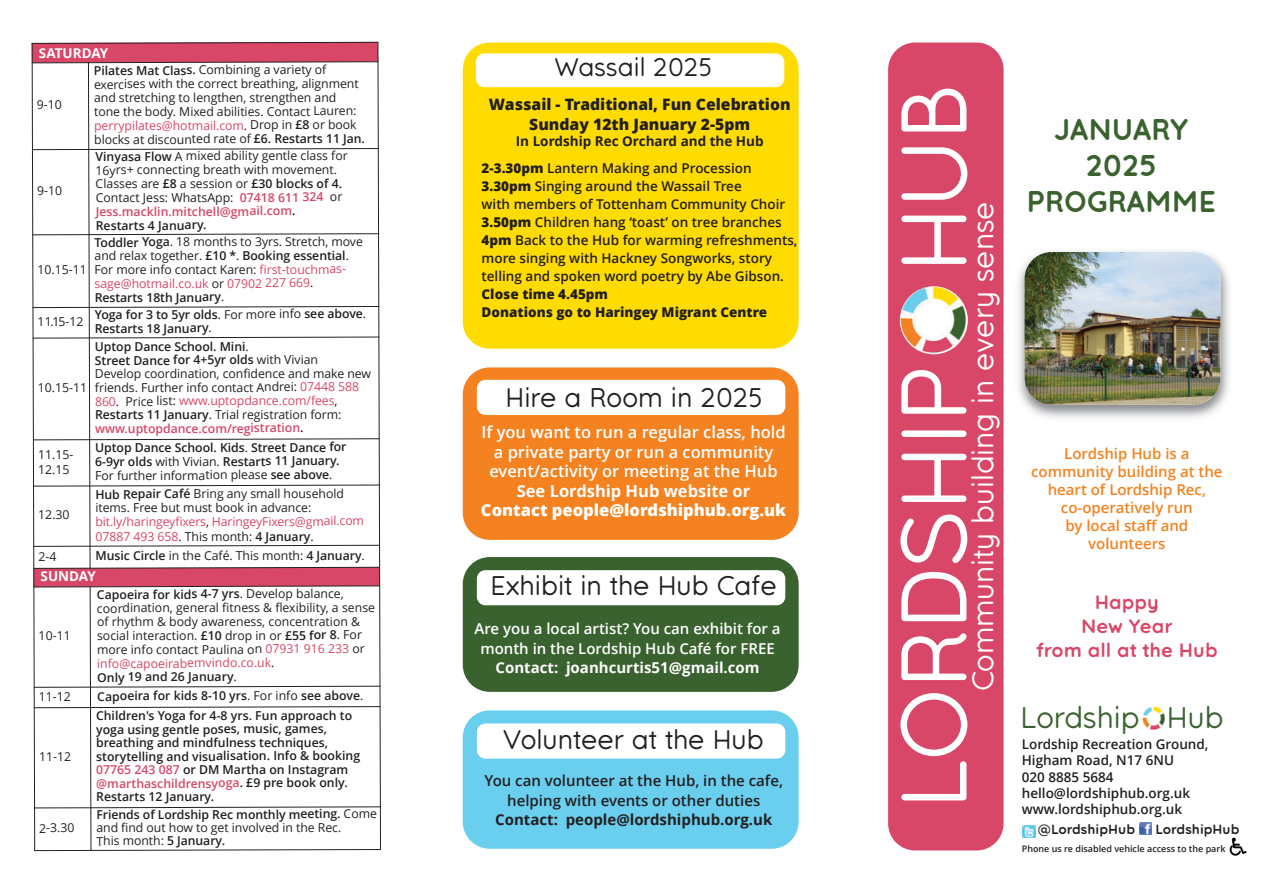
<style>
.page{position:relative;width:1263px;height:893px;background:#fff}
.page>*{position:absolute;margin:0;border:0;box-sizing:border-box;transform-origin:0 0}
.t1{font:93px "Quicksand Pro";color:#fff}
.t2{font:30px "Quicksand Pro";color:#fff}
.t3{font:700 30px/36px "Quicksand Pro";color:#39622f;text-align:center}
.t4{font:30px "Quicksand Pro";color:#39622f}
.t5{font:27px "Quicksand Pro";color:#231f20}
.t6{font:25.5px "Quicksand Pro";color:#231f20}
.t7{font:700 19.5px/24px "Quicksand Pro";color:#d84767;text-align:center}
.t8{font:600 16.5px/19.5px "Open Sans";color:#fff;text-align:center}
.t9{font:800 16.5px "Open Sans";color:#fff}
.t10{font:700 16.5px "Open Sans";color:#fff}
.t11{font:800 15.75px/19.5px "Open Sans";color:#231f20;text-align:center}
.t12{font:600 15px/18.1px "Open Sans";color:#f58220;text-align:center}
.t13{font:600 15px/19.5px "Open Sans";color:#fff;text-align:center}
.t14{font:600 15px/19.5px "Open Sans";color:#231f20;text-align:center}
.t15{font:700 15px "Open Sans";color:#231f20}
.t16{font:700 15px "Open Sans";color:#fff}
.t17{font:600 13.5px/18px "Open Sans";color:#231f20}
.t18{font:700 13.5px/26.5px "Open Sans";color:#231f20}
.t19{font:800 13.5px/18px "Open Sans";color:#231f20}
.t20{font:700 13.5px "Quicksand Pro";color:#231f20}
.t21{font:700 13.5px "Open Sans";letter-spacing:-.005em;color:#fff}
.t22{font:12.3px/13.8px "Open Sans";letter-spacing:-.01em;color:#231f20}
.t23{font:600 12.3px/13.5px "Open Sans";letter-spacing:-.005em;color:#231f20}
.t24{font:600 9px "Open Sans";color:#231f20}
.s1{font-weight:600}
.s2{color:#d84767}
.s3{font-weight:600;color:#d84767}
.s4{font-weight:400}
.s5{font-weight:800}
</style>
<div class="page">
<div style="left:888px;top:43px;width:115px;height:807px;background:#d84767;border-radius:27px"></div>
<img style="left:1018px;top:251px;width:211px;height:167px">
<img style="left:1024px;top:253px;width:196px;height:152px;border-radius:27px">
<svg style="left:1023px;top:825px;width:12px;height:13px"></svg>
<svg style="left:1139px;top:822px;width:13px;height:12px"></svg>
<img style="left:1142px;top:706px;width:23px;height:23px">
<img style="left:900px;top:286px;width:68px;height:68px;border-radius:50%">
<img style="left:1229px;top:838px;width:18px;height:18px">
<svg style="left:31px;top:41px;width:350px;height:811px"></svg>
<div style="left:463px;top:710px;width:336px;height:139px;background:#6aceee;border-radius:27px"></div>
<div style="left:477px;top:723px;width:308px;height:36px;background:#fff;border-radius:9px"></div>
<div style="left:463px;top:367px;width:336px;height:173px;background:#f58220;border-radius:27px"></div>
<div style="left:477px;top:380px;width:308px;height:35px;background:#fff;border-radius:9px"></div>
<div style="left:463px;top:557px;width:336px;height:135px;background:#39622f;border-radius:27px"></div>
<div style="left:477px;top:570px;width:308px;height:35px;background:#fff;border-radius:9px"></div>
<div style="left:463px;top:43px;width:336px;height:306px;background:#ffdc01;border-radius:27px"></div>
<div style="left:476px;top:53px;width:308px;height:34px;background:#fff;border-radius:9px"></div>
<p class="t21" style="left:39px;top:47px;width:71px">SATURDAY</p>
<p class="t22" style="left:37px;top:99px;width:27px">9-10</p>
<p class="t22" style="left:37px;top:185px;width:27px">9-10</p>
<p class="t22" style="left:37px;top:264px;width:51px">10.15-11</p>
<p class="t22" style="left:94px;top:64px;width:272px"><span class="s1">Pilates Mat Class.</span> Combining a variety of exercises with the correct breathing, alignment and stretching to lengthen, strengthen and tone the body. Mixed abilities. Contact Lauren: <span class="s2">perrypilates@hotmail.com</span>. Drop in <span class="s1">£8</span> or book blocks at discounted rate of <span class="s1">£6. Restarts 11 Jan.</span></p>
<p class="t22" style="left:96px;top:150px;width:254px"><span class="s1">Vinyasa Flow</span> A mixed ability gentle class for 16yrs+ connecting breath with movement.<br>Classes are <span class="s1">£8</span> a session or <span class="s1">£30 blocks of 4.<br></span>Contact Jess: WhatsApp: <span class="s3">07418 611 324</span> or <span class="s3">Jess.macklin.mitchell@gmail.com</span><span class="s1">.<br>Restarts 4 January.</span></p>
<p class="t22" style="left:95px;top:236px;width:270px"><span class="s1">Toddler Yoga</span>. 18 months to 3yrs. Stretch, move and relax together. <span class="s1">£10 *</span>. <span class="s1">Booking essential</span>.<br>For more info contact Karen: <span class="s2">first-touchmas&shy;sage@hotmail.co.uk</span> or <span class="s2">07902 227 669</span>.<br><span class="s1">Restarts 18th January</span>.</p>
<p class="t22" style="left:38px;top:316px;width:47px">11.15-12</p>
<p class="t23" style="left:95px;top:308px;width:273px;line-height:14px">Yoga for 3 to 5yr olds<span class="s4">. For more info</span> see above<span class="s4">.<br></span>Restarts 18 January<span class="s4">.</span></p>
<p class="t22" style="left:38px;top:382px;width:51px">10.15-11</p>
<p class="t22" style="left:95px;top:341px;width:278px"><span class="s1">Uptop Dance School. Mini</span>.<br><span class="s1">Street Dance for 4+5yr olds</span> with Vivian<br>Develop coordination, confidence and make new friends. Further info contact Andrei: <span class="s2">07448 588<br>860</span>. Price list: <span class="s2">www.uptopdance.com/fees</span>, <span class="s1">Restarts 11 January</span>. Trial registration form: <span class="s3">www.uptopdance.com/registration</span><span class="s1">.</span></p>
<p class="t22" style="left:38px;top:448px;width:37px;line-height:14.9px">11.15-<br>12.15</p>
<p class="t23" style="left:95px;top:442px;width:253px">Uptop Dance School. Kids<span class="s4">.</span> Street Dance for<br>6-9yr olds <span class="s4">with Vivian.</span> Restarts 11 January.<br><span class="s4">For further information please</span> see above<span class="s4">.</span></p>
<p class="t22" style="left:38px;top:509px;width:33px">12.30</p>
<p class="t22" style="left:95px;top:488px;width:270px"><span class="s1">Hub Repair Café</span> Bring any small household items. Free but must book in advance: <span class="s2">bit.ly/haringeyfixers</span>, <span class="s2">HaringeyFixers@gmail.com</span></p>
<p class="t22" style="left:95px;top:531px;width:220px"><span class="s2">07887 493 658</span>. This month: <span class="s1">4 January</span>.</p>
<p class="t22" style="left:38px;top:550px;width:20px">2-4</p>
<p class="t22" style="left:96px;top:550px;width:271px"><span class="s1">Music Circle</span> in the Café. This month: <span class="s1">4 January</span>.</p>
<p class="t21" style="left:41px;top:571px;width:57px">SUNDAY</p>
<p class="t22" style="left:39px;top:630px;width:34px">10-11</p>
<p class="t22" style="left:97px;top:588px;width:280px"><span class="s1">Capoeira for kids 4-7 yrs</span>. Develop balance, coordination, general fitness &amp; flexibility, a sense of rhythm &amp; body awareness, concentration &amp; social interaction. <span class="s1">£10</span> drop in or <span class="s1">£55 for 8</span>. For more info contact Paulina on <span class="s2">07931 916 233</span> or <span class="s2">info@capoeirabemvindo.co.uk</span>.<br><span class="s1">Only 19 and 26 January</span>.</p>
<p class="t22" style="left:39px;top:690px;width:34px">11-12</p>
<p class="t23" style="left:97px;top:690px;width:268px">Capoeira for kids 8-10 yrs<span class="s4">. For info</span> see above<span class="s4">.</span></p>
<p class="t22" style="left:39px;top:751px;width:34px">11-12</p>
<p class="t22" style="left:39px;top:822px;width:37px">2-3.30</p>
<p class="t23" style="left:96px;top:710px;width:266px">Children's Yoga for 4-8 yrs. Fun approach to yoga using gentle poses, music, games, breathing and mindfulness techniques, storytelling and visualisation. Info &amp; booking <span class="s2">07765 243 087</span> or DM Martha on Instagram <span class="s2">@marthaschildrensyoga</span>. £9 pre book only.<br>Restarts 12 January.</p>
<p class="t22" style="left:96px;top:809px;width:282px;line-height:13.4px"><span class="s1">Friends of Lordship Rec monthly meeting.</span> Come and find out how to get involved in the Rec.<br>This month: <span class="s1">5 January.</span></p>
<h3 class="t6" style="left:555px;top:58px;width:159px">Wassail 2025</h3>
<p class="t11" style="left:489px;top:96px;width:303px">Wassail - Traditional, Fun Celebration<br>Sunday 12th January 2-5pm</p>
<p class="t18" style="left:481px;top:130px;width:284px;text-indent:34px">In Lordship Rec Orchard and the Hub<br><span class="s5">2-3.30pm</span> <span class="s1">Lantern Making and Procession</span></p>
<p class="t17" style="left:481px;top:178px;width:317px"><span class="s5">3.30pm</span> Singing around the Wassail Tree<br>with members of Tottenham Community Choir <span class="s5">3.50pm</span> Children hang ‘toast’ on tree branches <span class="s5">4pm</span> Back to the Hub for warming refreshments, more singing with Hackney Songworks, story telling and spoken word poetry by Abe Gibson.</p>
<p class="t19" style="left:481px;top:286px;width:287px">Close time 4.45pm<br>Donations go to Haringey Migrant Centre</p>
<h3 class="t5" style="left:505px;top:387px;width:259px">Hire a Room in 2025</h3>
<h3 class="t8" style="left:481px;top:424px;width:306px">If you want to run a regular class, hold a private party or run a community event/activity or meeting at the Hub</h3>
<h3 class="t10" style="left:517px;top:484px;width:235px">See Lordship Hub website or</h3>
<h3 class="t9" style="left:481px;top:503px;width:307px">Contact people@lordshiphub.org.uk</h3>
<h3 class="t5" style="left:490px;top:575px;width:288px">Exhibit in the Hub Cafe</h3>
<p class="t13" style="left:474px;top:620px;width:308px">Are you a local artist? You can exhibit for a month in the Lordship Hub Café for FREE</p>
<p class="t16" style="left:495px;top:662px;width:266px">Contact: joanhcurtis51@gmail.com</p>
<h3 class="t5" style="left:503px;top:729px;width:262px">Volunteer at the Hub</h3>
<p class="t14" style="left:484px;top:773px;width:300px">You can volunteer at the Hub, in the cafe, helping with events or other duties</p>
<p class="t15" style="left:495px;top:814px;width:279px">Contact: people@lordshiphub.org.uk</p>
<h1 class="t1" style="left:898px;top:809px;width:726px;rotate:-90deg">LORDSHIP HUB</h1>
<h2 class="t2" style="left:971px;top:691px;width:491px;rotate:-90deg">Community building in every sense</h2>
<h2 class="t3" style="left:1026px;top:114px;width:191px">JANUARY<br>2025<br>PROGRAMME</h2>
<p class="t12" style="left:1031px;top:446px;width:193px">Lordship Hub is a community building at the heart of Lordship Rec, co-operatively run<br>by local staff and volunteers</p>
<h3 class="t7" style="left:1036px;top:592px;width:183px">Happy<br>New Year<br>from all at the Hub</h3>
<h2 class="t4" style="left:1020px;top:706px;width:204px">Lordship Hub</h2>
<p class="t17" style="left:1022px;top:737px;width:188px;line-height:16.4px">Lordship Recreation Ground,<br>Higham Road, N17 6NU<br>020 8885 5684 hello@lordshiphub.org.uk www.lordshiphub.org.uk</p>
<p class="t20" style="left:1038px;top:824px;width:99px">@LordshipHub</p>
<p class="t20" style="left:1155px;top:824px;width:86px">LordshipHub</p>
<p class="t24" style="left:1022px;top:845px;width:205px">Phone us re disabled vehicle access to the park</p>
</div>
